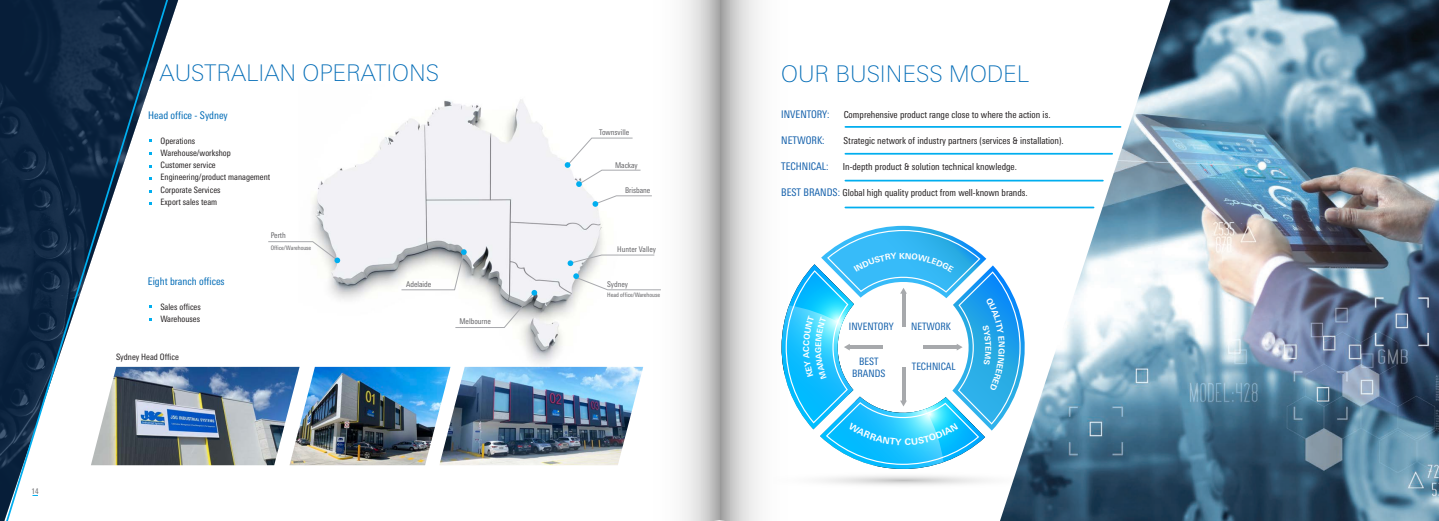
<style>
.page{position:relative;width:1439px;height:521px;background:#fff}
.page>*{position:absolute;margin:0;border:0;box-sizing:border-box;transform-origin:0 0}
.t1{font:100 22.93px "Linotype Univers Basic";color:#006bb6}
.t2{font:condensed 10.5px "Linotype Univers";color:#006bb6}
.t3{font:condensed 10.5px "Linotype Univers";color:#125faa}
.t4{font:condensed 10.15px "Linotype Univers";color:#125faa}
.t5{font:condensed 9.62px "Linotype Univers";color:#231f20}
.t6{font:condensed 8.75px "Linotype Univers";color:#231f20}
.t7{font:condensed 7.88px "Linotype Univers";color:#636366}
.t8{font:condensed 7.88px "Linotype Univers";color:#6c6d70}
.t9{font:condensed 6.12px "Linotype Univers";color:#636366}
.s1{font-size:10.5px;color:#125faa}
</style>
<div class="page">
<img style="left:1000px;top:0;width:439px;height:521px">
<svg style="left:835px;top:480px;width:194px;height:9px"></svg>
<hr style="left:845px;top:126px;width:275px;height:2px;background:#00aeef">
<hr style="left:845px;top:153px;width:267px;height:2px;background:#00aeef">
<hr style="left:845px;top:180px;width:258px;height:1px;background:#00aeef">
<hr style="left:845px;top:207px;width:248px;height:1px;background:#00aeef">
<img style="left:298px;top:99px;width:306px;height:268px">
<svg style="left:565px;top:138px;width:39px;height:49px"></svg>
<svg style="left:592px;top:195px;width:12px;height:12px"></svg>
<svg style="left:567px;top:255px;width:37px;height:11px"></svg>
<svg style="left:573px;top:273px;width:31px;height:17px"></svg>
<img style="left:180px;top:367px;width:109px;height:98px">
<img style="left:289px;top:367px;width:150px;height:98px">
<img style="left:439px;top:367px;width:165px;height:98px">
<img style="left:171px;top:0;width:7px;height:466px">
<svg style="left:0;top:0;width:171px;height:521px"></svg>
<svg style="left:401px;top:249px;width:136px;height:79px"></svg>
<svg style="left:268px;top:241px;width:72px;height:22px"></svg>
<svg style="left:604px;top:0;width:231px;height:521px"></svg>
<svg style="left:770px;top:226px;width:265px;height:254px"></svg>
<p class="t8" style="left:32px;top:486px;width:9px">14</p>
<p class="t1" style="left:160px;top:59px;width:281px">AUSTRALIAN OPERATIONS</p>
<p class="t2" style="left:148px;top:109px;width:81px">Head office - Sydney</p>
<p class="t6" style="left:161px;top:135px;width:36px">Operations</p>
<p class="t6" style="left:161px;top:148px;width:72px">Warehouse/workshop</p>
<p class="t6" style="left:161px;top:160px;width:57px">Customer service</p>
<p class="t6" style="left:161px;top:172px;width:111px">Engineering/product management</p>
<p class="t6" style="left:161px;top:184px;width:61px">Corporate Services</p>
<p class="t6" style="left:161px;top:197px;width:58px">Export sales team</p>
<p class="t7" style="left:271px;top:231px;width:17px">Perth</p>
<p class="t2" style="left:148px;top:275px;width:78px">Eight branch offices</p>
<p class="t6" style="left:160px;top:301px;width:42px">Sales offices</p>
<p class="t6" style="left:160px;top:314px;width:41px">Warehouses</p>
<p class="t6" style="left:116px;top:352px;width:64px">Sydney Head Office</p>
<p class="t9" style="left:271px;top:244px;width:42px">Office/Warehouse</p>
<p class="t7" style="left:406px;top:280px;width:27px">Adelaide</p>
<p class="t7" style="left:459px;top:317px;width:33px">Melbourne</p>
<p class="t7" style="left:599px;top:127px;width:31px">Townsville</p>
<p class="t7" style="left:615px;top:160px;width:24px">Mackay</p>
<p class="t7" style="left:625px;top:186px;width:27px">Brisbane</p>
<p class="t7" style="left:617px;top:244px;width:40px">Hunter Valley</p>
<p class="t7" style="left:607px;top:279px;width:22px">Sydney</p>
<p class="t9" style="left:607px;top:291px;width:54px">Head office/Warehouse</p>
<p class="t1" style="left:781px;top:61px;width:249px">OUR BUSINESS MODEL</p>
<p class="t3" style="left:781px;top:108px;width:50px">INVENTORY:</p>
<p class="t5" style="left:843px;top:109px;width:208px">Comprehensive product range close to where the action is.</p>
<p class="t3" style="left:781px;top:134px;width:45px">NETWORK:</p>
<p class="t5" style="left:843px;top:135px;width:222px">Strategic network of industry partners (services &amp; installation).</p>
<p class="t3" style="left:781px;top:160px;width:49px">TECHNICAL:</p>
<p class="t5" style="left:843px;top:161px;width:176px">In-depth product &amp; solution technical knowledge.</p>
<p class="t5" style="left:781px;top:187px;width:248px"><span class="s1">BEST BRANDS:</span> Global high quality product from well-known brands.</p>
<p class="t4" style="left:849px;top:321px;width:46px">INVENTORY</p>
<p class="t4" style="left:859px;top:356px;width:21px">BEST</p>
<p class="t4" style="left:852px;top:368px;width:35px">BRANDS</p>
<p class="t4" style="left:911px;top:321px;width:41px">NETWORK</p>
<p class="t4" style="left:912px;top:361px;width:45px">TECHNICAL</p>
</div>
